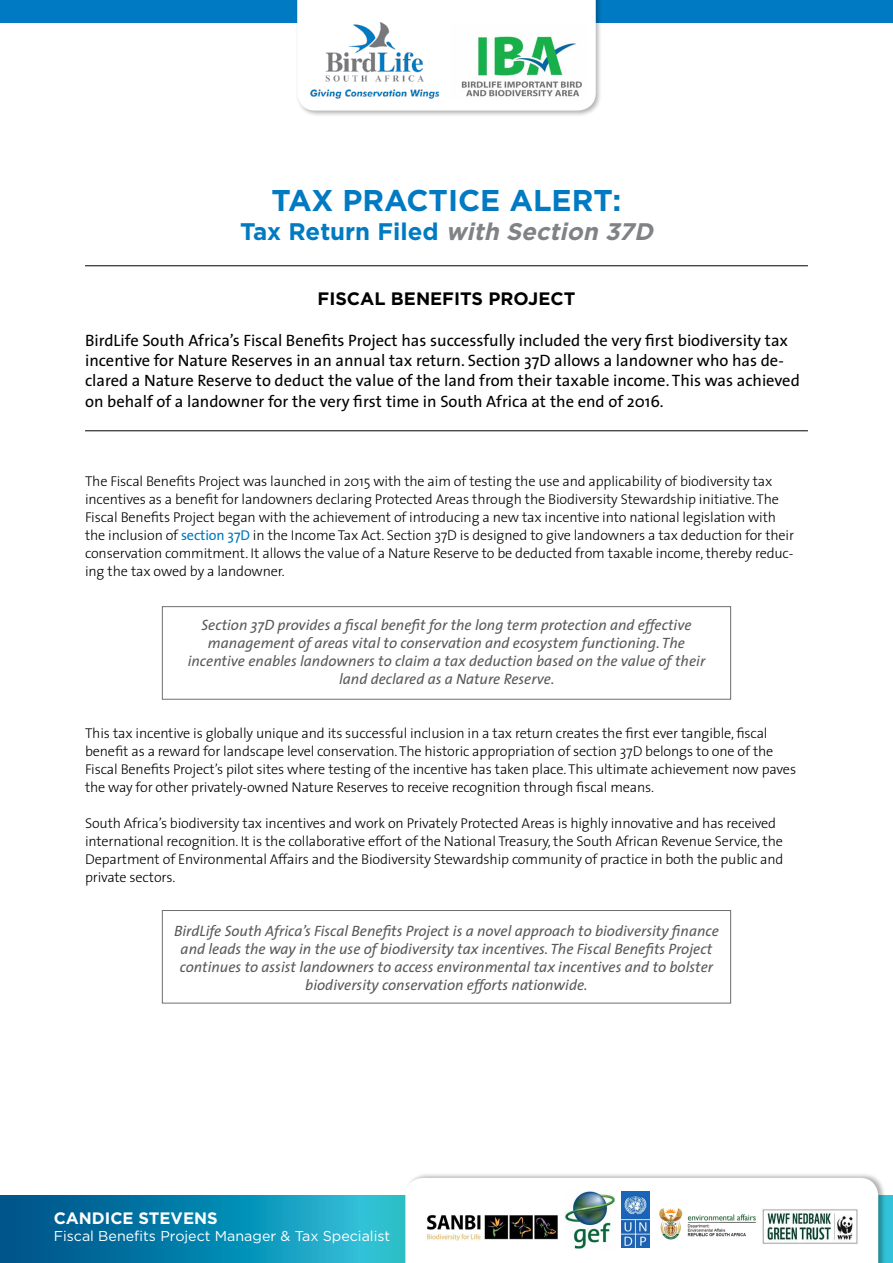
<style>
.page{position:relative;width:893px;height:1263px;background:#fff}
.page>*{position:absolute;margin:0;border:0;box-sizing:border-box;transform-origin:0 0}
.t1{font:700 30px "Gotham";color:#007ac2}
.t2{font:700 24px "Gotham";color:#007ac2}
.t3{font:700 18px "Gotham";color:#000}
.t4{font:16.5px/19.8px "The Sans";color:#000}
.t5{font:700 16.5px "Gotham";color:#fff}
.t6{font:italic 15px/18px "The Sans";color:#58595b;text-align:center}
.t7{font:300 14.25px/18px "The Sans";letter-spacing:-.01em;color:#000}
.t8{font:14.25px "Gotham";color:#fff}
.s1{font-style:italic;color:#808285}
.s2{font-weight:400;color:#007ac2}
</style>
<div class="page">
<div style="left:0;top:0;width:893px;height:22px;background:#007ac2"></div>
<div style="left:295px;top:0;width:308px;height:118px;background:#000;opacity:.3"></div>
<div style="left:297px;top:0;width:299px;height:111px;background:#fff"></div>
<img style="left:300px;top:11px;width:150px;height:96px">
<img style="left:451px;top:24px;width:134px;height:77px">
<hr style="left:85px;top:265px;width:723px;height:1px;background:#000">
<hr style="left:85px;top:430px;width:723px;height:1px;background:#000">
<div style="left:162px;top:606px;width:569px;height:93px;border:1px solid #6d6e71"></div>
<div style="left:162px;top:910px;width:569px;height:93px;border:1px solid #6d6e71"></div>
<svg style="left:0;top:1195px;width:893px;height:67px;background:#0d88af"></svg>
<div style="left:404px;top:1172px;width:482px;height:91px;background:#000;opacity:.3"></div>
<svg style="left:405px;top:1178px;width:473px;height:85px"></svg>
<img style="left:762px;top:1208px;width:96px;height:36px">
<img style="left:564px;top:1190px;width:52px;height:60px">
<img style="left:622px;top:1191px;width:28px;height:57px">
<img style="left:425px;top:1213px;width:133px;height:27px">
<img style="left:658px;top:1208px;width:98px;height:32px">
<h1 class="t1" style="left:272px;top:181px;width:351px">TAX pract ice ALERT:</h1>
<h2 class="t2" style="left:240px;top:215px;width:421px">Ta x R e t u r n F i l e d <span class="s1">with Section 37D</span></h2>
<p class="t3" style="left:318px;top:286px;width:259px">FISCAL BENEFITS PROJECT</p>
<p class="t4" style="left:85px;top:330px;width:716px">BirdLife South Africa’s Fiscal Benefits Project has successfully included the very first biodiversity tax incentive for Nature Reserves in an annual tax return. Section 37D allows a landowner who has de&shy;clared a Nature Reserve to deduct the value of the land from their taxable income. This was achieved</p>
<p class="t4" style="left:85px;top:391px;width:580px">on behalf of a landowner for the very first time in South Africa at the end of 2016.</p>
<p class="t7" style="left:85px;top:472px;width:711px">The Fiscal Benefits Project was launched in 2015 with the aim of testing the use and applicability of biodiversity tax incentives as a benefit for landowners declaring Protected Areas through the Biodiversity Stewardship initiative. The Fiscal Benefits Project began with the achievement of introducing a new tax incentive into national legislation with the inclusion of <span class="s2">section 37D</span> in the Income Tax Act. Section 37D is designed to give landowners a tax deduction for their conservation commitment. It allows the value of a Nature Reserve to be deducted from taxable income, thereby reduc&shy;ing the tax owed by a landowner.</p>
<p class="t6" style="left:188px;top:615px;width:519px">Section 37D provides a fiscal benefit for the long term protection and effective management of areas vital to conservation and ecosystem functioning. The incentive enables landowners to claim a tax deduction based on the value of their land declared as a Nature Reserve.</p>
<p class="t7" style="left:85px;top:724px;width:713px">This tax incentive is globally unique and its successful inclusion in a tax return creates the first ever tangible, fiscal benefit as a reward for landscape level conservation. The historic appropriation of section 37D belongs to one of the Fiscal Benefits Project’s pilot sites where testing of the incentive has taken place. This ultimate achievement now paves the way for other privately-owned Nature Reserves to receive recognition through fiscal means.</p>
<p class="t7" style="left:85px;top:814px;width:700px">South Africa’s biodiversity tax incentives and work on Privately Protected Areas is highly innovative and has received international recognition. It is the collaborative effort of the National Treasury, the South African Revenue Service, the Department of Environmental Affairs and the Biodiversity Stewardship community of practice in both the public and private sectors.</p>
<p class="t6" style="left:174px;top:921px;width:546px">BirdLife South Africa’s Fiscal Benefits Project is a novel approach to biodiversity finance and leads the way in the use of biodiversity tax incentives. The Fiscal Benefits Project continues to assist landowners to access environmental tax incentives and to bolster biodiversity conservation efforts nationwide.</p>
<p class="t5" style="left:54px;top:1207px;width:61px">CANDICE</p>
<p class="t5" style="left:139px;top:1207px;width:81px">STEVENS</p>
<p class="t8" style="left:54px;top:1227px;width:338px">Fiscal Benefits Project Manager &amp; Tax Specialist</p>
</div>
